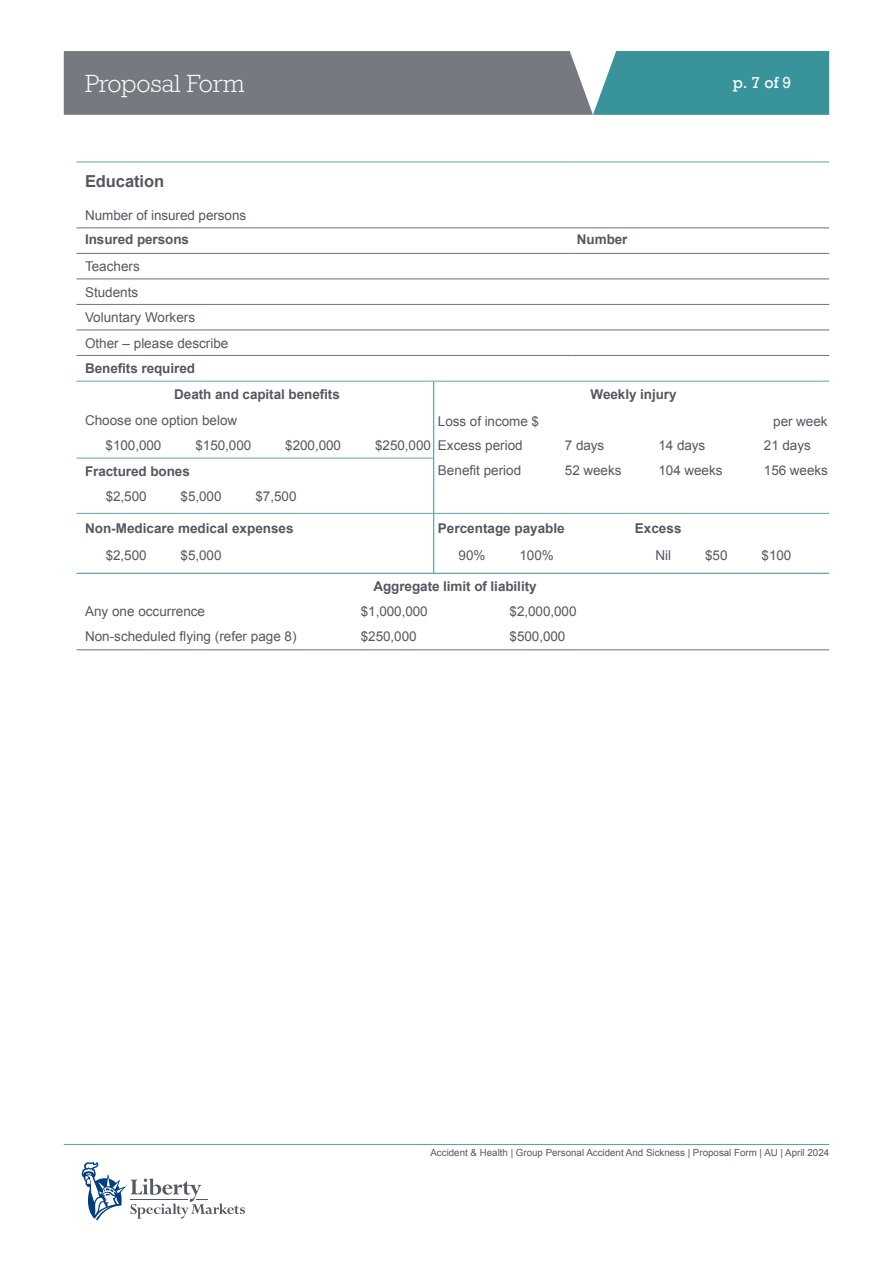
<style>
.page{position:relative;width:893px;height:1263px;background:#fff}
.page>*{position:absolute;margin:0;border:0;box-sizing:border-box;transform-origin:0 0}
.t1{font:300 25.5px "Rockwell Std";letter-spacing:-.005em;color:#fff}
.t2{font:700 16.5px "Arial";letter-spacing:-.005em;color:#545861}
.t3{font:15px "Rockwell";color:#fff}
.t4{font:13.5px/25.5px "Arial";letter-spacing:-.005em;color:#545861}
.t5{font:700 13.5px/26.1px "Arial";letter-spacing:-.005em;color:#545861}
.t6{font:9.75px "Arial";color:#545861}
</style>
<div class="page">
<svg style="left:64px;top:51px;width:765px;height:64px;background:#68858c"></svg>
<hr style="left:64px;top:1144px;width:765px;height:1px;background:#5fa4ac">
<svg style="left:82px;top:1162px;width:163px;height:58px"></svg>
<hr style="left:77px;top:228px;width:496px;height:1px;background:#6e717a">
<hr style="left:573px;top:228px;width:256px;height:1px;background:#6e717a">
<hr style="left:77px;top:253px;width:496px;height:1px;background:#6e717a">
<hr style="left:573px;top:253px;width:256px;height:1px;background:#6e717a">
<hr style="left:77px;top:279px;width:496px;height:1px;background:#6e717a">
<hr style="left:573px;top:279px;width:256px;height:1px;background:#6e717a">
<hr style="left:77px;top:304px;width:496px;height:1px;background:#6e717a">
<hr style="left:573px;top:304px;width:256px;height:1px;background:#6e717a">
<hr style="left:77px;top:330px;width:496px;height:1px;background:#6e717a">
<hr style="left:573px;top:330px;width:256px;height:1px;background:#6e717a">
<hr style="left:77px;top:355px;width:496px;height:1px;background:#6e717a">
<hr style="left:573px;top:355px;width:256px;height:1px;background:#6e717a">
<hr style="left:77px;top:162px;width:496px;height:1px;background:#5fa4ac">
<hr style="left:573px;top:162px;width:256px;height:1px;background:#5fa4ac">
<hr style="left:77px;top:381px;width:752px;height:1px;background:#5fa4ac">
<hr style="left:77px;top:513px;width:357px;height:1px;background:#5fa4ac">
<hr style="left:434px;top:513px;width:197px;height:1px;background:#5fa4ac">
<hr style="left:631px;top:513px;width:198px;height:1px;background:#5fa4ac">
<hr style="left:77px;top:458px;width:356px;height:1px;background:#5fa4ac">
<svg style="left:433px;top:381px;width:1px;height:162px"></svg>
<hr style="left:433px;top:543px;width:1px;height:30px;background:#38939b">
<hr style="left:77px;top:649px;width:752px;height:1px;background:#6e717a">
<hr style="left:77px;top:573px;width:752px;height:1px;background:#38939b">
<h1 class="t1" style="left:85px;top:69px;width:161px">Proposal Form</h1>
<p class="t3" style="left:733px;top:73px;width:60px">p. 7 of 9</p>
<p class="t2" style="left:85px;top:170px;width:81px">Education</p>
<p class="t4" style="left:85px;top:203px;width:163px">Number of insured persons</p>
<p class="t5" style="left:85px;top:226px;width:106px">Insured persons</p>
<p class="t5" style="left:577px;top:226px;width:52px">Number</p>
<p class="t4" style="left:85px;top:254px;width:145px">Teachers<br>Students<br>Voluntary Workers<br>Other – please describe</p>
<p class="t5" style="left:174px;top:356px;width:167px;text-indent:-89px">Benefits required<br>Death and capital benefits</p>
<p class="t5" style="left:591px;top:382px;width:87px">Weekly injury</p>
<p class="t4" style="left:85px;top:407px;width:154px">Choose one option below</p>
<p class="t4" style="left:438px;top:409px;width:103px">Loss of income $</p>
<p class="t4" style="left:773px;top:409px;width:56px">per week</p>
<p class="t4" style="left:106px;top:432px;width:57px">$100,000</p>
<p class="t4" style="left:195px;top:432px;width:57px">$150,000</p>
<p class="t4" style="left:285px;top:432px;width:57px">$200,000</p>
<p class="t4" style="left:375px;top:432px;width:149px">$250,000 Excess period</p>
<p class="t4" style="left:565px;top:432px;width:41px">7 days</p>
<p class="t4" style="left:658px;top:432px;width:48px">14 days</p>
<p class="t4" style="left:764px;top:432px;width:48px">21 days</p>
<p class="t5" style="left:85px;top:459px;width:106px">Fractured bones</p>
<p class="t4" style="left:438px;top:458px;width:85px">Benefit period</p>
<p class="t4" style="left:565px;top:458px;width:58px">52 weeks</p>
<p class="t4" style="left:658px;top:458px;width:65px">104 weeks</p>
<p class="t4" style="left:764px;top:458px;width:65px">156 weeks</p>
<p class="t4" style="left:106px;top:483px;width:42px">$2,500</p>
<p class="t4" style="left:181px;top:483px;width:42px">$5,000</p>
<p class="t4" style="left:256px;top:483px;width:42px">$7,500</p>
<p class="t5" style="left:85px;top:516px;width:210px">Non-Medicare medical expenses</p>
<p class="t5" style="left:438px;top:516px;width:128px">Percentage payable</p>
<p class="t5" style="left:635px;top:516px;width:48px">Excess</p>
<p class="t4" style="left:106px;top:543px;width:42px">$2,500</p>
<p class="t4" style="left:181px;top:543px;width:42px">$5,000</p>
<p class="t4" style="left:459px;top:543px;width:28px">90%</p>
<p class="t4" style="left:519px;top:543px;width:36px">100%</p>
<p class="t4" style="left:656px;top:543px;width:17px">Nil</p>
<p class="t4" style="left:705px;top:543px;width:24px">$50</p>
<p class="t4" style="left:762px;top:543px;width:31px">$100</p>
<p class="t5" style="left:373px;top:574px;width:165px">Aggregate limit of liability</p>
<p class="t4" style="left:85px;top:598px;width:122px">Any one occurrence</p>
<p class="t4" style="left:361px;top:598px;width:68px">$1,000,000</p>
<p class="t4" style="left:510px;top:598px;width:68px">$2,000,000</p>
<p class="t4" style="left:85px;top:624px;width:213px">Non-scheduled flying (refer page 8)</p>
<p class="t4" style="left:361px;top:624px;width:57px">$250,000</p>
<p class="t4" style="left:510px;top:624px;width:57px">$500,000</p>
<p class="t6" style="left:430px;top:1146px;width:400px">Accident &amp; Health | Group Personal Accident And Sickness | Proposal Form | AU | April 2024</p>
</div>
